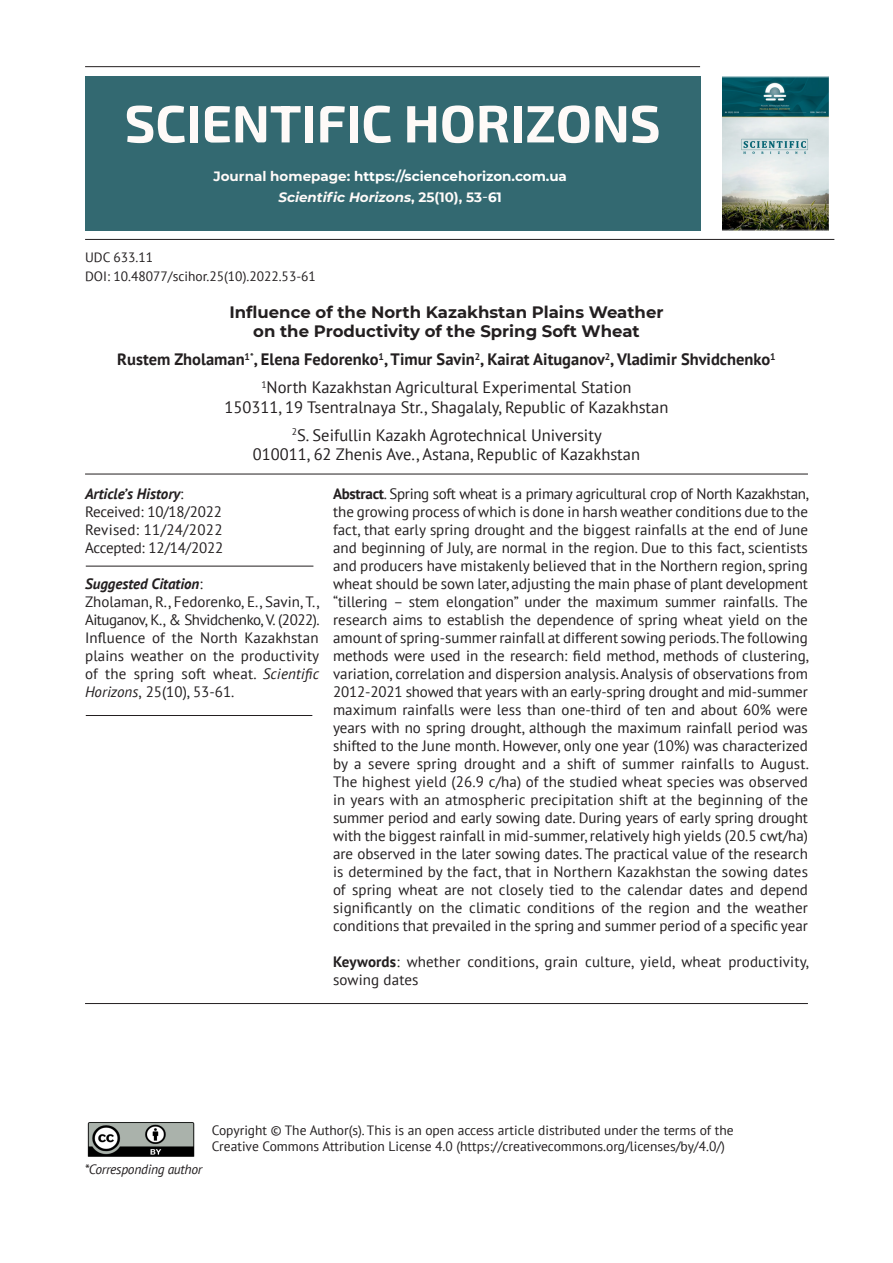
<style>
.page{position:relative;width:893px;height:1263px;background:#fff}
.page>*{position:absolute;margin:0;border:0;box-sizing:border-box;transform-origin:0 0}
.t1{font:52.5px "Exo 2";color:#fefaf8}
.Автор{font:16.5px "PT Sans";color:#231f20}
.Автор-2{font:700 16.5px "PT Sans";color:#231f20}
.Загаловок_статьи{font:700 16.5px/19.5px "Montserrat";color:#231f20;text-align:center}
.Стандартный_HTML{font:15px/18px "PT Sans";letter-spacing:.01em;color:#231f20;text-align:justify}
.Стандартный_HTML-2{font:15px "PT Sans";letter-spacing:-.01em;color:#231f20}
.t2{font:italic 700 15px "PT Sans";color:#231f20}
.Автор-3{font:13.5px/16.2px "PT Sans";color:#231f20}
.t3{font:700 13.5px "Montserrat";color:#fff}
.t4{font:italic 700 13.5px "Montserrat";color:#fefaf8}
.t5{font:italic 13.5px "PT Sans";letter-spacing:-.02em;color:#231f20}
.s1{color:#fefaf8}
.s2{font-style:normal}
.s3{font-family:"PT Sans";font-weight:400;font-style:normal;font-size:16.5px;color:#fff}
.s4{font-style:normal;color:#fff}
.s5{font-weight:400;font-style:normal}
.s6{font-style:italic}
.s7{font-weight:700}
</style>
<div class="page">
<hr style="left:86px;top:566px;width:227px;height:1px;background:#231f20">
<hr style="left:85px;top:474px;width:723px;height:1px;background:#231f20">
<hr style="left:86px;top:715px;width:226px;height:1px;background:#231f20">
<img style="left:722px;top:76px;width:106px;height:155px">
<div style="left:85px;top:76px;width:615px;height:155px;background:#336971"></div>
<hr style="left:85px;top:66px;width:615px;height:1px;background:#231f20">
<hr style="left:85px;top:239px;width:749px;height:1px;background:#231f20">
<hr style="left:85px;top:1003px;width:723px;height:1px;background:#231f20">
<img style="left:87px;top:1122px;width:108px;height:35px">
<p class="t1" style="left:125px;top:87px;width:537px">SCIENTIFIC HORIZONS</p>
<p class="t3" style="left:213px;top:167px;width:355px"><span class="s1">Journal homepage:</span> https://sciencehorizon.com.ua</p>
<p class="t4" style="left:279px;top:188px;width:225px">Scientific Horizons<span class="s2">, 25(10), 53</span><span class="s3">-</span><span class="s4">61</span></p>
<p class="Автор-3" style="left:85px;top:249px;width:70px">UDC 633.11</p>
<p class="Автор-3" style="left:85px;top:268px;width:232px">DOI: 10.48077/scihor.25(10).2022.53-61</p>
<p class="Загаловок_статьи" style="left:229px;top:301px;width:436px">Influence of the North Kazakhstan Plains Weather on the Productivity of the Spring Soft Wheat</p>
<p class="Автор-2" style="left:117px;top:349px;width:660px">Rustem Zholaman<sup>1*</sup>, Elena Fedorenko<sup>1</sup>, Timur Savin<sup>2</sup>, Kairat Aituganov<sup>2</sup>, Vladimir Shvidchenko<sup>1</sup></p>
<p class="Автор" style="left:261px;top:377px;width:372px"><sup>1</sup>North Kazakhstan Agricultural Experimental Station</p>
<p class="Автор" style="left:225px;top:396px;width:445px">150311, 19 Tsentralnaya Str., Shagalaly, Republic of Kazakhstan</p>
<p class="Автор" style="left:292px;top:424px;width:311px"><sup>2</sup>S. Seifullin Kazakh Agrotechnical University</p>
<p class="Автор" style="left:253px;top:444px;width:389px">010011, 62 Zhenis Ave., Astana, Republic of Kazakhstan</p>
<p class="t2" style="left:85px;top:484px;width:100px">Article’s History<span class="s5">:</span></p>
<p class="Стандартный_HTML-2" style="left:85px;top:502px;width:138px">Received: 10/18/2022</p>
<p class="Стандартный_HTML" style="left:85px;top:520px;width:139px">Revised: 11/24/2022</p>
<p class="Стандартный_HTML-2" style="left:85px;top:538px;width:140px">Accepted: 12/14/2022</p>
<p class="t2" style="left:85px;top:574px;width:119px">Suggested Citation<span class="s5">:</span></p>
<p class="Стандартный_HTML" style="left:85px;top:592px;width:236px">Zholaman, R., Fedorenko, E., Savin, T., Aituganov, K., &amp; Shvidchenko, V. (2022).<br>Influence of the North Kazakhstan plains weather on the productivity of the spring soft wheat. <span class="s6">Scientific Horizons</span>, 25(10), 53-61.</p>
<p class="Стандартный_HTML" style="left:333px;top:484px;width:478px"><span class="s7">Abstract</span>. Spring soft wheat is a primary agricultural crop of North Kazakhstan, the growing process of which is done in harsh weather conditions due to the fact, that early spring drought and the biggest rainfalls at the end of June and beginning of July, are normal in the region. Due to this fact, scientists and producers have mistakenly believed that in the Northern region, spring wheat should be sown later, adjusting the main phase of plant development “tillering – stem elongation” under the maximum summer rainfalls. The research aims to establish the dependence of spring wheat yield on the amount of spring-summer rainfall at different sowing periods. The following methods were used in the research: field method, methods of clustering, variation, correlation and dispersion analysis. Analysis of observations from 2012-2021 showed that years with an early-spring drought and mid-summer maximum rainfalls were less than one-third of ten and about 60% were years with no spring drought, although the maximum rainfall period was shifted to the June month. However, only one year (10%) was characterized by a severe spring drought and a shift of summer rainfalls to August.<br>The highest yield (26.9 c/ha) of the studied wheat species was observed in years with an atmospheric precipitation shift at the beginning of the summer period and early sowing date. During years of early spring drought with the biggest rainfall in mid-summer, relatively high yields (20.5 cwt/ha) are observed in the later sowing dates. The practical value of the research is determined by the fact, that in Northern Kazakhstan the sowing dates of spring wheat are not closely tied to the calendar dates and depend significantly on the climatic conditions of the region and the weather conditions that prevailed in the spring and summer period of a specific year</p>
<p class="Стандартный_HTML" style="left:333px;top:952px;width:477px"><span class="s7">Keywords</span>: whether conditions, grain culture, yield, wheat productivity, sowing dates</p>
<p class="t5" style="left:85px;top:1160px;width:119px">*Corresponding author</p>
<p class="Автор-3" style="left:212px;top:1121px;width:523px">Copyright © The Author(s). This is an open access article distributed under the terms of the<br>Creative Commons Attribution License 4.0 (https://creativecommons.org/licenses/by/4.0/)</p>
</div>
